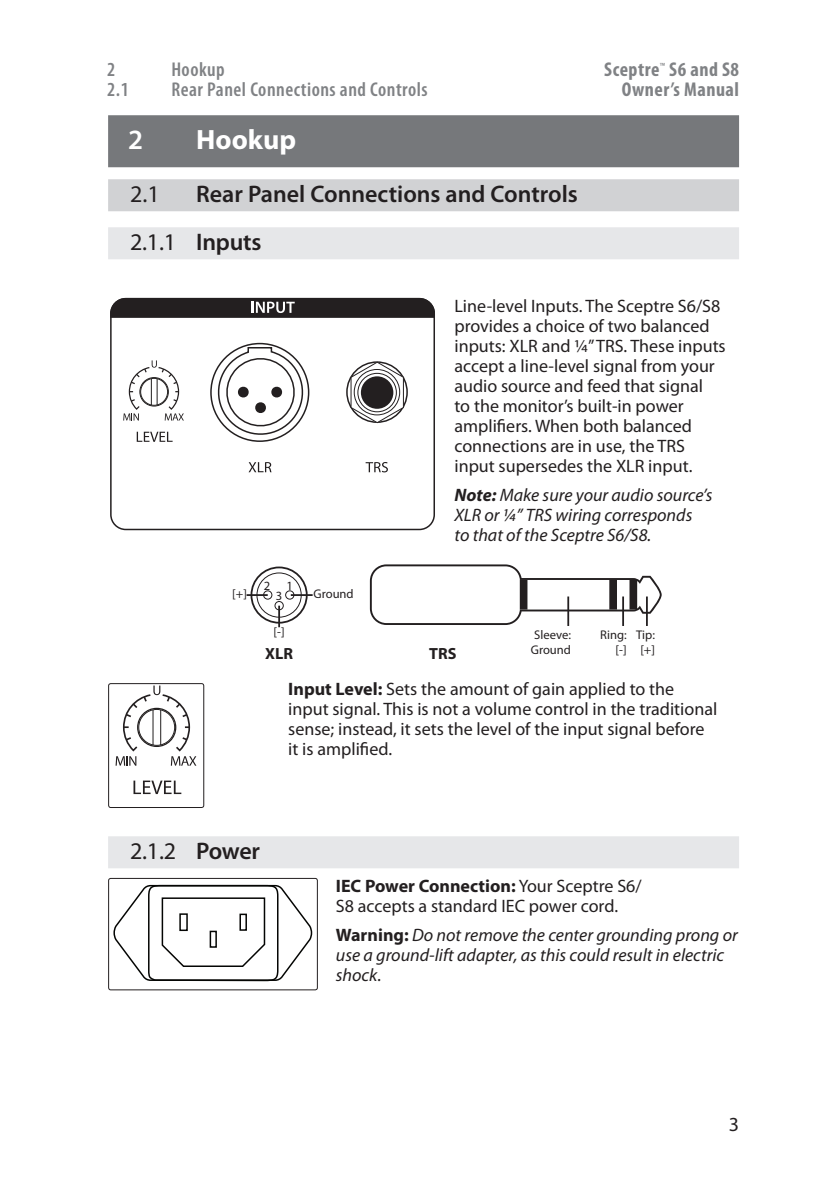
<style>
.page{position:relative;width:840px;height:1191px;background:#fff}
.page>*{position:absolute;margin:0;border:0;box-sizing:border-box;transform-origin:0 0}
.N_0_Chapter_Head{font:700 28px "Myriad Pro";color:#fff}
.N_0_Chapter_Head-2{font:600 28px "Myriad Pro";color:#fff}
._0_N_Section_Head{font:600 24px "Myriad Pro";color:#231f20}
._0_N_M_Subsection_He{font:600 24px "Myriad Pro";letter-spacing:-.01em;color:#231f20}
._0_N_M_Subsection_He-2{font:24px "Myriad Pro";color:#231f20}
._0_N_Section_Head-2{font:24px "Myriad Pro";color:#231f20}
.t1{font:600 condensed 20px "Myriad Pro";letter-spacing:.025em;color:#808285}
.t2{font:700 condensed 20px/20px "Myriad Pro";letter-spacing:.025em;color:#808285;text-align:right}
.t3{font:20px "Myriad Pro";color:#231f20}
.Body{font:18px/20px "Myriad Pro";color:#231f20}
.Body-2{font:italic 18px/20px "Myriad Pro";color:#231f20}
.t4{font:700 16.2px "Myriad Pro";color:#231f20}
.t5{font:12.6px/14.4px "Myriad Pro";color:#231f20}
.s1{font-weight:400}
.s2{font-weight:700}
.s3{font-weight:600}
.s4{font-weight:700;font-style:normal}
</style>
<div class="page">
<div style="left:108px;top:115px;width:630px;height:52px;background:#76787b"></div>
<div style="left:108px;top:179px;width:630px;height:32px;background:#d1d2d4"></div>
<div style="left:108px;top:227px;width:630px;height:32px;background:#e6e7e9"></div>
<div style="left:108px;top:836px;width:630px;height:32px;background:#e6e7e9"></div>
<svg style="left:110px;top:318px;width:325px;height:213px"></svg>
<svg style="left:137px;top:432px;width:35px;height:10px"></svg>
<svg style="left:248px;top:462px;width:23px;height:10px"></svg>
<svg style="left:365px;top:462px;width:22px;height:10px"></svg>
<svg style="left:110px;top:297px;width:325px;height:21px;background:#373435"></svg>
<div style="left:346px;top:361px;width:61px;height:62px;border:2px solid #231f20;border-radius:50%"></div>
<svg style="left:350px;top:361px;width:54px;height:62px"></svg>
<svg style="left:357px;top:373px;width:39px;height:39px"></svg>
<div style="left:357px;top:373px;width:39px;height:39px;border:1px solid #231f20;border-radius:50%"></div>
<div style="left:360px;top:376px;width:33px;height:33px;background:#231f20;border-radius:50%"></div>
<svg style="left:123px;top:360px;width:61px;height:60px"></svg>
<svg style="left:212px;top:346px;width:96px;height:94px"></svg>
<svg style="left:369px;top:564px;width:292px;height:61px"></svg>
<div style="left:629px;top:580px;width:7px;height:29px;background:#231f20"></div>
<div style="left:519px;top:580px;width:8px;height:29px;background:#231f20"></div>
<div style="left:609px;top:580px;width:7px;height:29px;background:#231f20"></div>
<hr style="left:645px;top:596px;width:2px;height:30px;background:#231f20">
<hr style="left:622px;top:596px;width:1px;height:30px;background:#231f20">
<hr style="left:567px;top:596px;width:2px;height:30px;background:#231f20">
<hr style="left:290px;top:594px;width:22px;height:2px;background:#231f20">
<hr style="left:246px;top:594px;width:21px;height:2px;background:#231f20">
<hr style="left:278px;top:605px;width:2px;height:22px;background:#231f20">
<div style="left:256px;top:572px;width:45px;height:45px;border:1px solid #231f20;border-radius:50%"></div>
<div style="left:250px;top:566px;width:57px;height:57px;border:2px solid #231f20;border-radius:50%"></div>
<div style="left:274px;top:601px;width:9px;height:9px;border:1px solid #231f20;border-radius:50%"></div>
<div style="left:285px;top:590px;width:9px;height:9px;border:1px solid #231f20;border-radius:50%"></div>
<div style="left:263px;top:590px;width:9px;height:9px;border:1px solid #231f20;border-radius:50%"></div>
<svg style="left:115px;top:683px;width:89px;height:112px"></svg>
<svg style="left:138px;top:708px;width:38px;height:38px"></svg>
<div style="left:137px;top:708px;width:39px;height:39px;border:1px solid #211e1e;border-radius:50%"></div>
<div style="left:139px;top:709px;width:35px;height:36px;background:#fff;border-radius:50%"></div>
<div style="left:138px;top:709px;width:37px;height:36px;border:1px solid #211e1e;border-radius:50%"></div>
<hr style="left:153px;top:710px;width:1px;height:35px;background:#211e1e">
<hr style="left:160px;top:710px;width:1px;height:35px;background:#211e1e">
<div style="left:108px;top:683px;width:96px;height:125px;border:1px solid #231f20;border-radius:2px"></div>
<svg style="left:108px;top:878px;width:205px;height:112px"></svg>
<div style="left:180px;top:914px;width:7px;height:16px;background:#fff"></div>
<div style="left:179px;top:913px;width:9px;height:18px;border:2px solid #040503"></div>
<div style="left:240px;top:914px;width:6px;height:16px;background:#fff"></div>
<div style="left:239px;top:913px;width:8px;height:17px;border:2px solid #040503"></div>
<div style="left:210px;top:931px;width:6px;height:16px;background:#fff"></div>
<div style="left:209px;top:930px;width:8px;height:17px;border:2px solid #040503"></div>
<div style="left:108px;top:878px;width:210px;height:112px;border:1px solid #231f20;border-radius:2px"></div>
<p class="t1" style="left:107px;top:58px;width:10px">2</p>
<p class="t1" style="left:171px;top:58px;width:55px">Hookup</p>
<p class="t1" style="left:107px;top:78px;width:23px">2.1</p>
<p class="t1" style="left:171px;top:78px;width:257px">Rear Panel Connections and Controls</p>
<p class="N_0_Chapter_Head-2" style="left:128px;top:124px;width:17px">2</p>
<p class="N_0_Chapter_Head" style="left:196px;top:124px;width:101px">Hookup</p>
<p class="_0_N_Section_Head-2" style="left:130px;top:181px;width:31px">2.1</p>
<p class="_0_N_Section_Head" style="left:196px;top:181px;width:383px">Rear Panel Connections and Controls</p>
<p class="_0_N_M_Subsection_He" style="left:130px;top:229px;width:133px"><span class="s1">2.1.1</span> Inputs</p>
<p class="t2" style="left:604px;top:59px;width:136px">Sceptre<sup>™</sup> S6 and S8<br>Owner’s Manual</p>
<p class="t5" style="left:232px;top:586px;width:16px">[+]</p>
<p class="t5" style="left:263px;top:578px;width:8px">2</p>
<p class="t5" style="left:286px;top:578px;width:8px">1</p>
<p class="t5" style="left:276px;top:588px;width:8px">3</p>
<p class="t5" style="left:313px;top:586px;width:42px">Ground</p>
<p class="Body" style="left:454px;top:297px;width:273px">Line-level Inputs. The Sceptre S6/S8 provides a choice of two balanced inputs: XLR and ¼” TRS. These inputs accept a line-level signal from your audio source and feed that signal<br>to the monitor’s built-in power amplifiers. When both balanced connections are in use, the TRS input supersedes the XLR input.</p>
<p class="Body-2" style="left:454px;top:486px;width:259px"><span class="s2">Note:</span> Make sure your audio source’s<br>XLR or ¼” TRS wiring corresponds<br>to that of the Sceptre S6/S8.</p>
<p class="t5" style="left:273px;top:625px;width:13px">[-]</p>
<p class="t4" style="left:265px;top:645px;width:29px">XLR</p>
<p class="t4" style="left:429px;top:645px;width:29px">TRS</p>
<p class="t5" style="left:530px;top:628px;width:42px">Sleeve:<br>Ground</p>
<p class="t5" style="left:599px;top:628px;width:28px;text-align:right">Ring: [-]</p>
<p class="t5" style="left:635px;top:628px;width:20px;text-align:center">Tip: [+]</p>
<p class="Body" style="left:288px;top:679px;width:430px"><span class="s2">Input Level:</span> Sets the amount of gain applied to the input signal. This is not a volume control in the traditional sense; instead, it sets the level of the input signal before it is amplified.</p>
<p class="_0_N_M_Subsection_He-2" style="left:130px;top:838px;width:131px">2.1.2 <span class="s3">Power</span></p>
<p class="Body" style="left:336px;top:876px;width:307px"><span class="s2">IEC Power Connection:</span> Your Sceptre S6/<br>S8 accepts a standard IEC power cord.</p>
<p class="Body-2" style="left:336px;top:925px;width:403px"><span class="s4">Warning:</span> Do not remove the center grounding prong or use a ground-lift adapter, as this could result in electric shock.</p>
<p class="t3" style="left:728px;top:1113px;width:12px">3</p>
</div>
